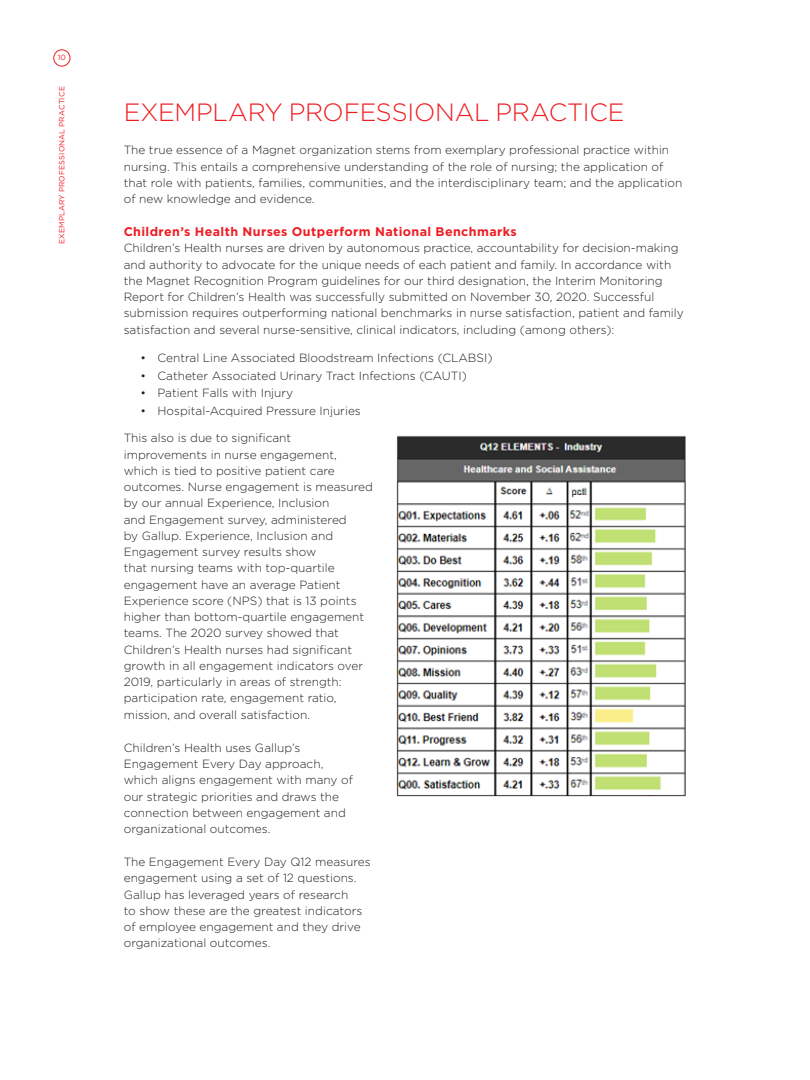
<style>
.page{position:relative;width:810px;height:1080px;background:#fff}
.page>*{position:absolute;margin:0;border:0;box-sizing:border-box;transform-origin:0 0}
._1_Header{font:300 25px "Gotham";letter-spacing:-.01em;color:#ee1d23}
._1_Sub_Head{font:700 12.5px "Gotham";letter-spacing:.035em;color:#ee1d23}
._2_Body_Copy{font:300 11.88px/16.2px "Gotham";color:#231f20}
.t1{font:7.5px "Gotham";letter-spacing:.02em;color:#ee1d23}
</style>
<div class="page">
<img style="left:396px;top:435px;width:290px;height:362px">
<div style="left:53px;top:50px;width:17px;height:16px;border:1px solid #ee1d23;border-radius:50%"></div>
<p class="t1" style="left:58px;top:53px;width:9px">10</p>
<p class="t1" style="left:57px;top:244px;width:159px;rotate:-90deg">EXEMPLARY PROFESSIONAL PRACTICE</p>
<p class="_1_Header" style="left:124px;top:97px;width:502px">EXEMPLARY PROFESSIONAL PRACTICE</p>
<p class="_2_Body_Copy" style="left:124px;top:142px;width:560px">The true essence of a Magnet organization stems from exemplary professional practice within nursing. This entails a comprehensive understanding of the role of nursing; the application of that role with patients, families, communities, and the interdisciplinary team; and the application of new knowledge and evidence.</p>
<p class="_1_Sub_Head" style="left:124px;top:224px;width:395px">Children’s Health Nurses Outperform National Benchmarks</p>
<p class="_2_Body_Copy" style="left:124px;top:240px;width:562px">Children’s Health nurses are driven by autonomous practice, accountability for decision-making and authority to advocate for the unique needs of each patient and family. In accordance with the Magnet Recognition Program guidelines for our third designation, the Interim Monitoring Report for Children’s Health was successfully submitted on November 30, 2020. Successful submission requires outperforming national benchmarks in nurse satisfaction, patient and family satisfaction and several nurse-sensitive, clinical indicators, including (among others):</p>
<p class="_2_Body_Copy" style="left:141px;top:350px;width:353px">• Central Line Associated Bloodstream Infections (CLABSI)</p>
<p class="_2_Body_Copy" style="left:141px;top:367px;width:328px">• Catheter Associated Urinary Tract Infections (CAUTI)</p>
<p class="_2_Body_Copy" style="left:141px;top:385px;width:154px">• Patient Falls with Injury</p>
<p class="_2_Body_Copy" style="left:141px;top:402px;width:222px">• Hospital-Acquired Pressure Injuries</p>
<p class="_2_Body_Copy" style="left:124px;top:430px;width:251px">This also is due to significant improvements in nurse engagement, which is tied to positive patient care outcomes. Nurse engagement is measured by our annual Experience, Inclusion<br>and Engagement survey, administered<br>by Gallup. Experience, Inclusion and Engagement survey results show<br>that nursing teams with top-quartile engagement have an average Patient Experience score (NPS) that is 13 points higher than bottom-quartile engagement teams. The 2020 survey showed that Children’s Health nurses had significant growth in all engagement indicators over 2019, particularly in areas of strength: participation rate, engagement ratio, mission, and overall satisfaction.</p>
<p class="_2_Body_Copy" style="left:124px;top:739px;width:231px">Children’s Health uses Gallup’s Engagement Every Day approach, which aligns engagement with many of our strategic priorities and draws the connection between engagement and organizational outcomes.</p>
<p class="_2_Body_Copy" style="left:124px;top:854px;width:248px">The Engagement Every Day Q12 measures engagement using a set of 12 questions.<br>Gallup has leveraged years of research<br>to show these are the greatest indicators of employee engagement and they drive organizational outcomes.</p>
</div>
